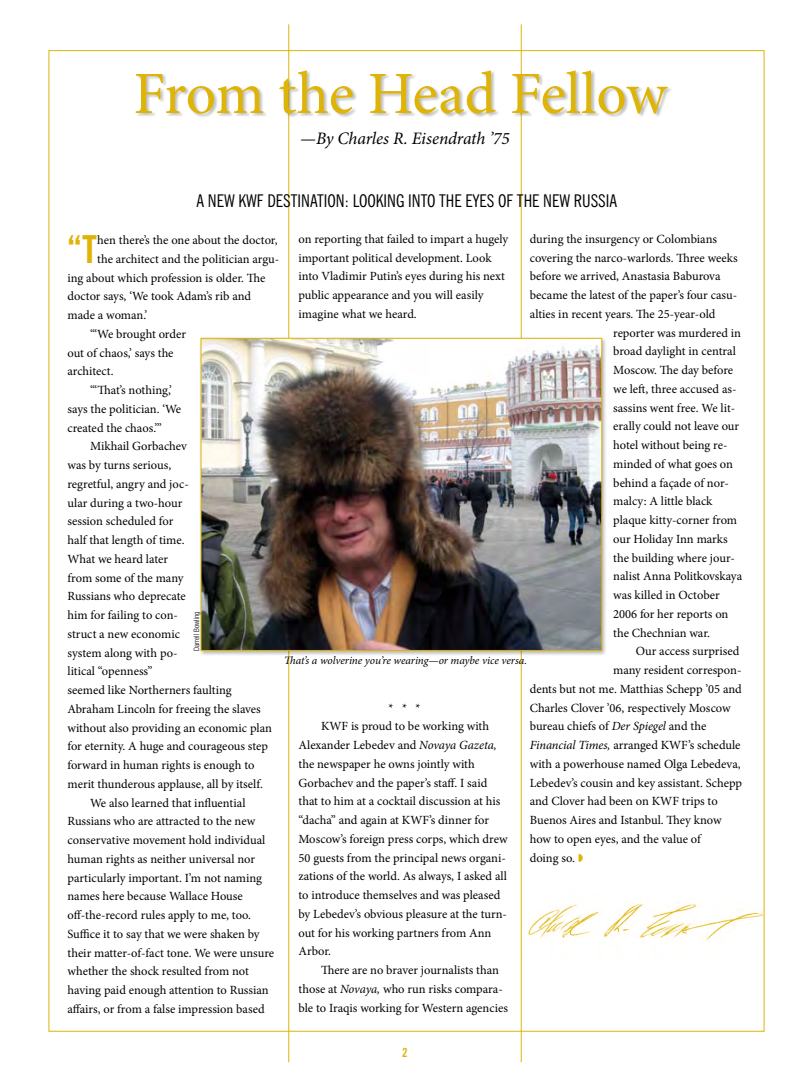
<style>
.page{position:relative;width:810px;height:1080px;background:#fff}
.page>*{position:absolute;margin:0;border:0;box-sizing:border-box;transform-origin:0 0}
.t1{font:60px "Minion Pro";letter-spacing:-.005em;color:#deb408}
.t2{font:700 condensed 38.12px "News Gothic BT";color:#deb408}
.t3{font:condensed 17.5px "News Gothic BT";color:#000}
.t4{font:italic 17.5px "Minion Pro";letter-spacing:-.01em;color:#000}
.t5{font:12.5px/18.8px "Minion Pro";color:#000}
.t6{font:700 condensed 12.5px "News Gothic BT";color:#deb408}
.t7{font:italic 11.25px "Minion Pro";letter-spacing:-.005em;color:#000}
.t8{font:300 condensed 7.5px "Helvetica Neue";color:#000}
.s1{font-style:italic}
</style>
<div class="page">
<hr style="left:289px;top:24px;width:1px;height:1038px;background:#deb408">
<hr style="left:521px;top:24px;width:1px;height:1038px;background:#deb408">
<img style="left:526px;top:899px;width:236px;height:44px">
<div style="left:136px;top:70px;width:536px;height:48px;background:#000;opacity:.25"></div>
<div style="left:199px;top:336px;width:409px;height:320px;background:#000;opacity:.3"></div>
<img style="left:203px;top:340px;width:397px;height:309px">
<div style="left:201px;top:338px;width:401px;height:313px;border:1px solid #deb408"></div>
<h1 class="t1" style="left:133px;top:54px;width:535px">From the Head Fellow</h1>
<h3 class="t4" style="left:300px;top:127px;width:211px">—By Charles R. Eisendrath ’75</h3>
<h3 class="t3" style="left:196px;top:190px;width:422px">A NEW KWF DESTINATION: LOOKING INTO THE EYES OF THE NEW RUSSIA</h3>
<p class="t5" style="left:299px;top:230px;width:211px">on reporting that failed to impart a hugely important political development. Look into Vladimir Putin’s eyes during his next public appearance and you will easily imagine what we heard.</p>
<p class="t5" style="left:530px;top:230px;width:189px">during the insurgency or Colombians</p>
<p class="t5" style="left:530px;top:248px;width:209px">covering the narco-warlords. Three weeks</p>
<p class="t5" style="left:530px;top:267px;width:192px">before we arrived, Anastasia Baburova</p>
<p class="t5" style="left:530px;top:286px;width:209px">became the latest of the paper’s four casu-</p>
<p class="t5" style="left:530px;top:305px;width:187px">alties in recent years. The 25-year-old</p>
<p class="t5" style="left:613px;top:323px;width:129px">reporter was murdered in</p>
<p class="t5" style="left:613px;top:342px;width:124px">broad daylight in central</p>
<p class="t5" style="left:613px;top:361px;width:122px">Moscow. The day before</p>
<p class="t5" style="left:613px;top:380px;width:125px">we left, three accused as-</p>
<p class="t5" style="left:613px;top:398px;width:124px">sassins went free. We lit-</p>
<p class="t5" style="left:613px;top:417px;width:128px">erally could not leave our</p>
<p class="t5" style="left:613px;top:436px;width:116px">hotel without being re-</p>
<p class="t5" style="left:613px;top:455px;width:121px">minded of what goes on</p>
<p class="t5" style="left:613px;top:473px;width:117px">behind a façade of nor-</p>
<p class="t5" style="left:613px;top:492px;width:101px">malcy: A little black</p>
<p class="t5" style="left:613px;top:511px;width:125px">plaque kitty-corner from</p>
<p class="t5" style="left:613px;top:530px;width:116px">our Holiday Inn marks</p>
<p class="t5" style="left:613px;top:548px;width:123px">the building where jour-</p>
<p class="t5" style="left:613px;top:567px;width:131px">nalist Anna Politkovskaya</p>
<p class="t5" style="left:613px;top:586px;width:108px">was killed in October</p>
<p class="t5" style="left:613px;top:605px;width:117px">2006 for her reports on</p>
<p class="t5" style="left:613px;top:623px;width:98px">the Chechnian war.</p>
<p class="t5" style="left:636px;top:642px;width:105px">Our access surprised</p>
<p class="t5" style="left:613px;top:661px;width:130px">many resident correspon-</p>
<p class="t5" style="left:530px;top:680px;width:214px">dents but not me. Matthias Schepp ’05 and</p>
<p class="t5" style="left:530px;top:698px;width:202px">Charles Clover ’06, respectively Moscow</p>
<p class="t5" style="left:530px;top:717px;width:178px">bureau chiefs of <span class="s1">Der Spiegel</span> and the</p>
<p class="t5" style="left:530px;top:736px;width:212px"><span class="s1">Financial Times,</span> arranged KWF’s schedule</p>
<p class="t5" style="left:530px;top:755px;width:212px">with a powerhouse named Olga Lebedeva,</p>
<p class="t5" style="left:530px;top:773px;width:214px">Lebedev’s cousin and key assistant. Schepp</p>
<p class="t5" style="left:530px;top:792px;width:189px">and Clover had been on KWF trips to</p>
<p class="t5" style="left:530px;top:811px;width:193px">Buenos Aires and Istanbul. They know</p>
<p class="t5" style="left:530px;top:830px;width:173px">how to open eyes, and the value of</p>
<p class="t5" style="left:530px;top:848px;width:47px">doing so.</p>
<h2 class="t2" style="left:68px;top:226px;width:31px">“T</h2>
<p class="t5" style="left:97px;top:231px;width:182px">hen there’s the one about the doctor,</p>
<p class="t5" style="left:97px;top:250px;width:184px">the architect and the politician argu-</p>
<p class="t5" style="left:68px;top:268px;width:200px">ing about which profession is older. The</p>
<p class="t5" style="left:68px;top:287px;width:185px">doctor says, ‘We took Adam’s rib and</p>
<p class="t5" style="left:68px;top:306px;width:81px">made a woman.’</p>
<p class="t5" style="left:90px;top:325px;width:97px">“‘We brought order</p>
<p class="t5" style="left:68px;top:343px;width:108px">out of chaos,’ says the</p>
<p class="t5" style="left:68px;top:362px;width:48px">architect.</p>
<p class="t5" style="left:90px;top:381px;width:84px">“‘That’s nothing,’</p>
<p class="t5" style="left:68px;top:400px;width:115px">says the politician. ‘We</p>
<p class="t5" style="left:68px;top:418px;width:96px">created the chaos.’”</p>
<p class="t5" style="left:90px;top:437px;width:99px">Mikhail Gorbachev</p>
<p class="t5" style="left:68px;top:456px;width:105px">was by turns serious,</p>
<p class="t5" style="left:68px;top:475px;width:123px">regretful, angry and joc-</p>
<p class="t5" style="left:68px;top:493px;width:116px">ular during a two-hour</p>
<p class="t5" style="left:68px;top:512px;width:107px">session scheduled for</p>
<p class="t5" style="left:68px;top:531px;width:119px">half that length of time.</p>
<p class="t5" style="left:68px;top:550px;width:102px">What we heard later</p>
<p class="t5" style="left:68px;top:568px;width:118px">from some of the many</p>
<p class="t5" style="left:68px;top:587px;width:120px">Russians who deprecate</p>
<p class="t5" style="left:68px;top:606px;width:112px">him for failing to con-</p>
<p class="t5" style="left:68px;top:625px;width:114px">struct a new economic</p>
<p class="t5" style="left:68px;top:643px;width:112px">system along with po-</p>
<p class="t5" style="left:68px;top:662px;width:87px">litical “openness”</p>
<p class="t5" style="left:68px;top:681px;width:166px">seemed like Northerners faulting</p>
<p class="t5" style="left:68px;top:700px;width:195px">Abraham Lincoln for freeing the slaves</p>
<p class="t5" style="left:68px;top:718px;width:206px">without also providing an economic plan</p>
<p class="t5" style="left:68px;top:737px;width:202px">for eternity. A huge and courageous step</p>
<p class="t5" style="left:68px;top:756px;width:188px">forward in human rights is enough to</p>
<p class="t5" style="left:68px;top:775px;width:197px">merit thunderous applause, all by itself.</p>
<p class="t5" style="left:90px;top:793px;width:157px">We also learned that influential</p>
<p class="t5" style="left:68px;top:812px;width:189px">Russians who are attracted to the new</p>
<p class="t5" style="left:68px;top:831px;width:199px">conservative movement hold individual</p>
<p class="t5" style="left:68px;top:850px;width:189px">human rights as neither universal nor</p>
<p class="t5" style="left:68px;top:868px;width:196px">particularly important. I’m not naming</p>
<p class="t5" style="left:68px;top:887px;width:177px">names here because Wallace House</p>
<p class="t5" style="left:68px;top:906px;width:185px">off-the-record rules apply to me, too.</p>
<p class="t5" style="left:68px;top:925px;width:194px">Suffice it to say that we were shaken by</p>
<p class="t5" style="left:68px;top:943px;width:208px">their matter-of-fact tone. We were unsure</p>
<p class="t5" style="left:68px;top:962px;width:183px">whether the shock resulted from not</p>
<p class="t5" style="left:68px;top:981px;width:203px">having paid enough attention to Russian</p>
<p class="t5" style="left:68px;top:1000px;width:199px">affairs, or from a false impression based</p>
<p class="t8" style="left:192px;top:651px;width:41px;rotate:-90deg">Darrell Bowling</p>
<p class="t7" style="left:284px;top:653px;width:244px">That’s a wolverine you’re wearing—or maybe vice versa.</p>
<p class="t5" style="left:389px;top:698px;width:34px">* * *</p>
<p class="t5" style="left:321px;top:717px;width:170px">KWF is proud to be working with</p>
<p class="t5" style="left:299px;top:736px;width:200px">Alexander Lebedev and <span class="s1">Novaya Gazeta,</span></p>
<p class="t5" style="left:299px;top:755px;width:178px">the newspaper he owns jointly with</p>
<p class="t5" style="left:299px;top:773px;width:190px">Gorbachev and the paper’s staff. I said</p>
<p class="t5" style="left:299px;top:792px;width:203px">that to him at a cocktail discussion at his</p>
<p class="t5" style="left:299px;top:811px;width:192px">“dacha” and again at KWF’s dinner for</p>
<p class="t5" style="left:299px;top:830px;width:211px">Moscow’s foreign press corps, which drew</p>
<p class="t5" style="left:299px;top:848px;width:209px">50 guests from the principal news organi-</p>
<p class="t5" style="left:299px;top:867px;width:210px">zations of the world. As always, I asked all</p>
<p class="t5" style="left:299px;top:886px;width:203px">to introduce themselves and was pleased</p>
<p class="t5" style="left:299px;top:905px;width:210px">by Lebedev’s obvious pleasure at the turn-</p>
<p class="t5" style="left:299px;top:923px;width:194px">out for his working partners from Ann</p>
<p class="t5" style="left:299px;top:942px;width:34px">Arbor.</p>
<p class="t5" style="left:321px;top:961px;width:180px">There are no braver journalists than</p>
<p class="t5" style="left:299px;top:980px;width:206px">those at <span class="s1">Novaya,</span> who run risks compara-</p>
<p class="t5" style="left:299px;top:998px;width:211px">ble to Iraqis working for Western agencies</p>
<p class="t6" style="left:402px;top:1045px;width:7px">2</p>
</div>
